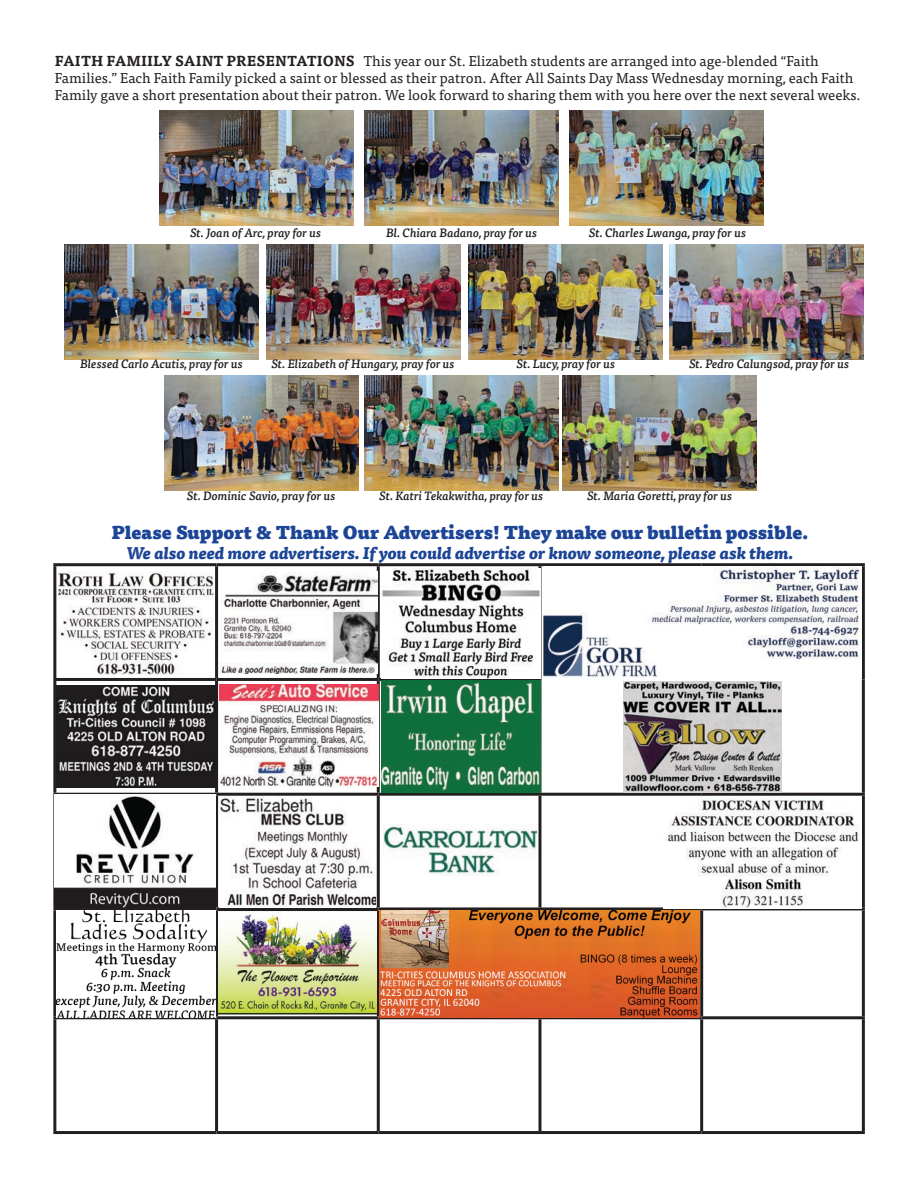
<style>
.page{position:relative;width:918px;height:1188px;background:#fff}
.page>*{position:absolute;margin:0;border:0;box-sizing:border-box;transform-origin:0 0}
.t1{font:900 18px "Tisa Pro";color:#1c4596}
.t2{font:italic 800 16.5px "Tisa Pro";color:#1c4596}
.t3{font:14.25px/17.1px "Tisa Pro";color:#231f20}
.t4{font:italic 500 12px "Tisa Pro";color:#231f20}
.s1{font-weight:700}
</style>
<div class="page">
<hr style="left:53px;top:563px;width:164px;height:3px;background:#231f20">
<hr style="left:53px;top:566px;width:3px;height:112px;background:#231f20">
<hr style="left:217px;top:563px;width:161px;height:3px;background:#231f20">
<hr style="left:215px;top:566px;width:3px;height:112px;background:#231f20">
<hr style="left:378px;top:563px;width:162px;height:3px;background:#231f20">
<hr style="left:377px;top:566px;width:3px;height:112px;background:#231f20">
<hr style="left:540px;top:563px;width:162px;height:3px;background:#231f20">
<hr style="left:538px;top:566px;width:3px;height:112px;background:#231f20">
<hr style="left:702px;top:563px;width:163px;height:3px;background:#231f20">
<hr style="left:862px;top:566px;width:3px;height:113px;background:#231f20">
<hr style="left:53px;top:678px;width:164px;height:3px;background:#231f20">
<hr style="left:53px;top:681px;width:3px;height:112px;background:#231f20">
<hr style="left:217px;top:678px;width:161px;height:3px;background:#231f20">
<hr style="left:215px;top:681px;width:3px;height:112px;background:#231f20">
<hr style="left:378px;top:678px;width:163px;height:3px;background:#231f20">
<hr style="left:377px;top:681px;width:3px;height:112px;background:#231f20">
<hr style="left:538px;top:681px;width:3px;height:112px;background:#231f20">
<hr style="left:862px;top:679px;width:3px;height:114px;background:#231f20">
<hr style="left:53px;top:793px;width:164px;height:3px;background:#231f20">
<hr style="left:53px;top:796px;width:3px;height:111px;background:#231f20">
<hr style="left:217px;top:793px;width:161px;height:3px;background:#231f20">
<hr style="left:215px;top:796px;width:3px;height:111px;background:#231f20">
<hr style="left:378px;top:793px;width:162px;height:3px;background:#231f20">
<hr style="left:377px;top:796px;width:3px;height:111px;background:#231f20">
<hr style="left:540px;top:793px;width:162px;height:3px;background:#231f20">
<hr style="left:538px;top:796px;width:3px;height:111px;background:#231f20">
<hr style="left:702px;top:793px;width:163px;height:3px;background:#231f20">
<hr style="left:862px;top:796px;width:3px;height:111px;background:#231f20">
<hr style="left:53px;top:907px;width:164px;height:3px;background:#231f20">
<hr style="left:53px;top:910px;width:3px;height:106px;background:#231f20">
<hr style="left:217px;top:907px;width:161px;height:3px;background:#231f20">
<hr style="left:215px;top:910px;width:3px;height:106px;background:#231f20">
<hr style="left:378px;top:907px;width:162px;height:3px;background:#231f20">
<hr style="left:377px;top:910px;width:3px;height:106px;background:#231f20">
<hr style="left:540px;top:907px;width:162px;height:3px;background:#231f20">
<hr style="left:702px;top:907px;width:163px;height:3px;background:#231f20">
<hr style="left:700px;top:910px;width:3px;height:106px;background:#231f20">
<hr style="left:862px;top:910px;width:3px;height:106px;background:#231f20">
<hr style="left:53px;top:1016px;width:164px;height:3px;background:#231f20">
<hr style="left:53px;top:1019px;width:3px;height:112px;background:#231f20">
<hr style="left:217px;top:1016px;width:161px;height:3px;background:#231f20">
<hr style="left:215px;top:1019px;width:3px;height:112px;background:#231f20">
<hr style="left:378px;top:1016px;width:162px;height:3px;background:#231f20">
<hr style="left:377px;top:1019px;width:3px;height:112px;background:#231f20">
<hr style="left:540px;top:1016px;width:162px;height:3px;background:#231f20">
<hr style="left:538px;top:1019px;width:3px;height:112px;background:#231f20">
<hr style="left:702px;top:1016px;width:163px;height:3px;background:#231f20">
<hr style="left:700px;top:1019px;width:3px;height:112px;background:#231f20">
<hr style="left:862px;top:1019px;width:3px;height:112px;background:#231f20">
<hr style="left:53px;top:1131px;width:164px;height:3px;background:#231f20">
<hr style="left:217px;top:1131px;width:161px;height:3px;background:#231f20">
<hr style="left:378px;top:1131px;width:162px;height:3px;background:#231f20">
<hr style="left:540px;top:1131px;width:162px;height:3px;background:#231f20">
<hr style="left:702px;top:1131px;width:163px;height:3px;background:#231f20">
<img style="left:218px;top:910px;width:159px;height:104px">
<img style="left:58px;top:572px;width:156px;height:103px">
<img style="left:381px;top:681px;width:159px;height:112px">
<img style="left:219px;top:572px;width:158px;height:101px">
<img style="left:219px;top:684px;width:159px;height:102px">
<img style="left:57px;top:686px;width:158px;height:102px">
<img style="left:219px;top:797px;width:156px;height:110px">
<img style="left:384px;top:825px;width:152px;height:51px">
<img style="left:382px;top:568px;width:158px;height:111px">
<img style="left:623px;top:682px;width:159px;height:111px">
<img style="left:56px;top:910px;width:159px;height:107px">
<img style="left:663px;top:798px;width:199px;height:110px">
<img style="left:543px;top:567px;width:319px;height:110px">
<img style="left:380px;top:910px;width:320px;height:107px">
<img style="left:55px;top:795px;width:160px;height:112px">
<img style="left:160px;top:110px;width:194px;height:115px">
<img style="left:365px;top:110px;width:194px;height:115px">
<img style="left:569px;top:110px;width:195px;height:115px">
<img style="left:64px;top:244px;width:195px;height:116px">
<img style="left:266px;top:244px;width:195px;height:116px">
<img style="left:468px;top:244px;width:195px;height:116px">
<img style="left:670px;top:244px;width:194px;height:116px">
<img style="left:165px;top:375px;width:194px;height:116px">
<img style="left:365px;top:375px;width:194px;height:116px">
<img style="left:563px;top:375px;width:194px;height:116px">
<p class="t3" style="left:55px;top:52px;width:807px"><span class="s1">FAITH FAMIILY SAINT PRESENTATIONS</span> This year our St. Elizabeth students are arranged into age-blended “Faith<br>Families.” Each Faith Family picked a saint or blessed as their patron. After All Saints Day Mass Wednesday morning, each Faith<br>Family gave a short presentation about their patron. We look forward to sharing them with you here over the next several weeks.</p>
<p class="t4" style="left:190px;top:224px;width:133px">St. Joan of Arc, pray for us</p>
<p class="t4" style="left:386px;top:224px;width:153px">Bl. Chiara Badano, pray for us</p>
<p class="t4" style="left:589px;top:224px;width:159px">St. Charles Lwanga, pray for us</p>
<p class="t4" style="left:80px;top:355px;width:164px">Blessed Carlo Acutis, pray for us</p>
<p class="t4" style="left:271px;top:355px;width:185px">St. Elizabeth of Hungary, pray for us</p>
<p class="t4" style="left:517px;top:355px;width:100px">St. Lucy, pray for us</p>
<p class="t4" style="left:689px;top:355px;width:162px">St. Pedro Calungsod, pray for us</p>
<p class="t4" style="left:187px;top:487px;width:150px">St. Dominic Savio, pray for us</p>
<p class="t4" style="left:379px;top:487px;width:166px">St. Katri Tekakwitha, pray for us</p>
<p class="t4" style="left:587px;top:487px;width:147px">St. Maria Goretti, pray for us</p>
<p class="t1" style="left:111px;top:517px;width:698px">Please Support &amp; Thank Our Advertisers! They make our bulletin possible.</p>
<p class="t2" style="left:126px;top:539px;width:668px">We also need more advertisers. If you could advertise or know someone, please ask them.</p>
</div>
